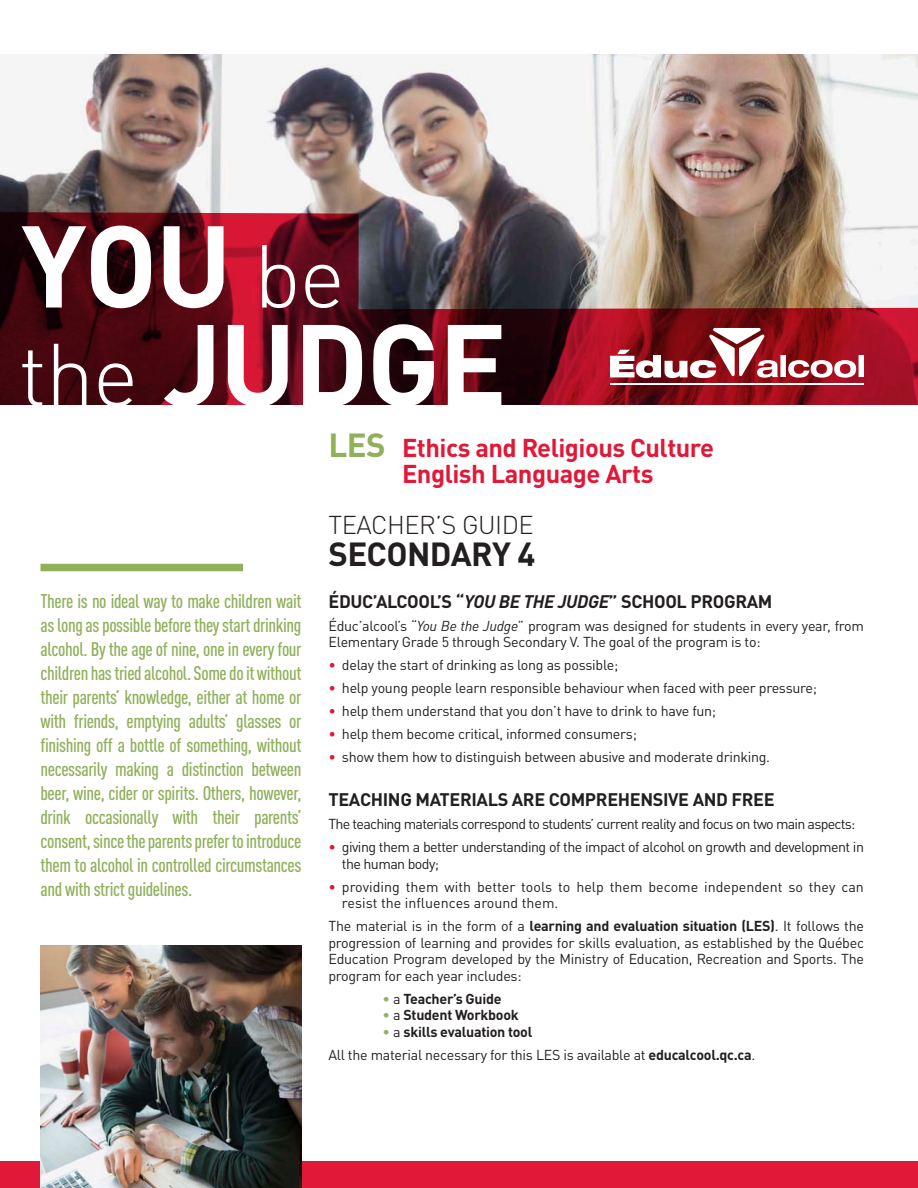
<style>
.page{position:relative;width:918px;height:1188px;background:#fff}
.page>*{position:absolute;margin:0;border:0;box-sizing:border-box;transform-origin:0 0}
.t1{font:700 114.15px/98.7px "FFDIN Pro";letter-spacing:-.02em;color:#fff}
.t2{font:700 33px "FFDIN Pro";letter-spacing:-.02em;color:#231f20}
.t3{font:700 25.5px/25.5px "FFDIN Pro";letter-spacing:-.02em;color:#e11837;text-align:center}
.t4{font:300 25.5px "FFDIN Pro";letter-spacing:-.02em;color:#231f20}
.t5{font:500 condensed 19.5px/24px "DIN Pro";letter-spacing:-.02em;color:#90b05a;text-align:justify}
.t6{font:700 18px "FFDIN Pro";letter-spacing:-.02em;color:#231f20}
.t7{font:14.25px/16.5px "FFDIN Pro";letter-spacing:-.02em;color:#231f20}
.t8{font:14.25px/16.5px "FFDIN Pro";color:#231f20}
.t9{font:14.25px/16.5px "FFDIN Pro";letter-spacing:-.04em;color:#231f20}
.t10{font:14.25px "FFDIN Pro";letter-spacing:-.05em;color:#231f20}
.t11{font:700 14.25px "FFDIN Pro";letter-spacing:-.02em;color:#231f20}
.s1{font-weight:300;font-size:87.75px}
.s2{font-size:33px;color:#90b05a}
.s3{font-style:italic}
.s4{color:#e11837}
.s5{font-weight:700}
.s6{font-weight:400;color:#90b05a}
.s7{font-weight:400}
.s8{color:#90b05a}
</style>
<div class="page">
<img style="left:0;top:54px;width:918px;height:158px">
<div style="left:0;top:1161px;width:918px;height:27px;background:#e11837"></div>
<img style="left:40px;top:945px;width:262px;height:243px">
<div style="left:40px;top:564px;width:203px;height:7px;background:#90b05a"></div>
<img style="left:0;top:212px;width:918px;height:193px">
<svg style="left:610px;top:328px;width:254px;height:50px"></svg>
<hr style="left:610px;top:384px;width:254px;height:1px;background:#fff">
<h1 class="t1" style="left:19px;top:202px;width:490px">YOU <span class="s1">be<br>the</span> JUDGE</h1>
<h3 class="t3" style="left:328px;top:432px;width:387px"><span class="s2">LES</span> Ethics and Religious Culture<br>English Language Arts</h3>
<p class="t5" style="left:40px;top:587px;width:263px">There is no ideal way to make children wait as long as possible before they start drinking alcohol. By the age of nine, one in every four children has tried alcohol. Some do it without their parents’ knowledge, either at home or with friends, emptying adults’ glasses or finishing off a bottle of something, without necessarily making a distinction between beer, wine, cider or spirits. Others, however, drink occasionally with their parents’ consent, since the parents prefer to introduce them to alcohol in controlled circumstances and with strict guidelines.</p>
<h3 class="t4" style="left:328px;top:505px;width:207px">TEACHER’S GUIDE</h3>
<h2 class="t2" style="left:328px;top:527px;width:208px">SECONDARY 4</h2>
<p class="t6" style="left:328px;top:586px;width:445px">ÉDUC’ALCOOL’S “<span class="s3">YOU BE THE JUDGE</span>” SCHOOL PROGRAM</p>
<p class="t7" style="left:328px;top:616px;width:537px">Éduc’alcool’s “<span class="s3">You Be the Judge</span>” program was designed for students in every year, from<br>Elementary Grade 5 through Secondary V. The goal of the program is to:</p>
<p class="t7" style="left:328px;top:655px;width:291px"><span class="s4">•</span> delay the start of drinking as long as possible;</p>
<p class="t7" style="left:328px;top:678px;width:490px"><span class="s4">•</span> help young people learn responsible behaviour when faced with peer pressure;</p>
<p class="t7" style="left:328px;top:701px;width:389px"><span class="s4">•</span> help them understand that you don’t have to drink to have fun;</p>
<p class="t7" style="left:328px;top:724px;width:310px"><span class="s4">•</span> help them become critical, informed consumers;</p>
<p class="t7" style="left:328px;top:747px;width:443px"><span class="s4">•</span> show them how to distinguish between abusive and moderate drinking.</p>
<p class="t6" style="left:328px;top:785px;width:448px">TEACHING MATERIALS ARE COMPREHENSIVE AND FREE</p>
<p class="t10" style="left:328px;top:813px;width:529px">The teaching materials correspond to students’ current reality and focus on two main aspects:</p>
<p class="t9" style="left:342px;top:837px;width:524px;text-indent:-13px"><span class="s4">•</span> giving them a better understanding of the impact of alcohol on growth and development in the human body;</p>
<p class="t8" style="left:342px;top:877px;width:523px;text-indent:-13px"><span class="s4">•</span> providing them with better tools to help them become independent so they can resist the influences around them.</p>
<p class="t7" style="left:328px;top:916px;width:537px;text-align:justify">The material is in the form of a <span class="s5">learning and evaluation situation (LES)</span>. It follows the progression of learning and provides for skills evaluation, as established by the Québec Education Program developed by the Ministry of Education, Recreation and Sports. The program for each year includes:</p>
<p class="t11" style="left:382px;top:987px;width:121px"><span class="s6">•</span> <span class="s7">a</span> Teacher’s Guide</p>
<p class="t11" style="left:382px;top:1003px;width:138px"><span class="s6">•</span> <span class="s7">a</span> Student Workbook</p>
<p class="t7" style="left:328px;top:1018px;width:428px;line-height:23px;text-indent:54px"><span class="s8">•</span> a <span class="s5">skills evaluation tool<br></span>All the material necessary for this LES is available at <span class="s5">educalcool.qc.ca</span>.</p>
</div>
